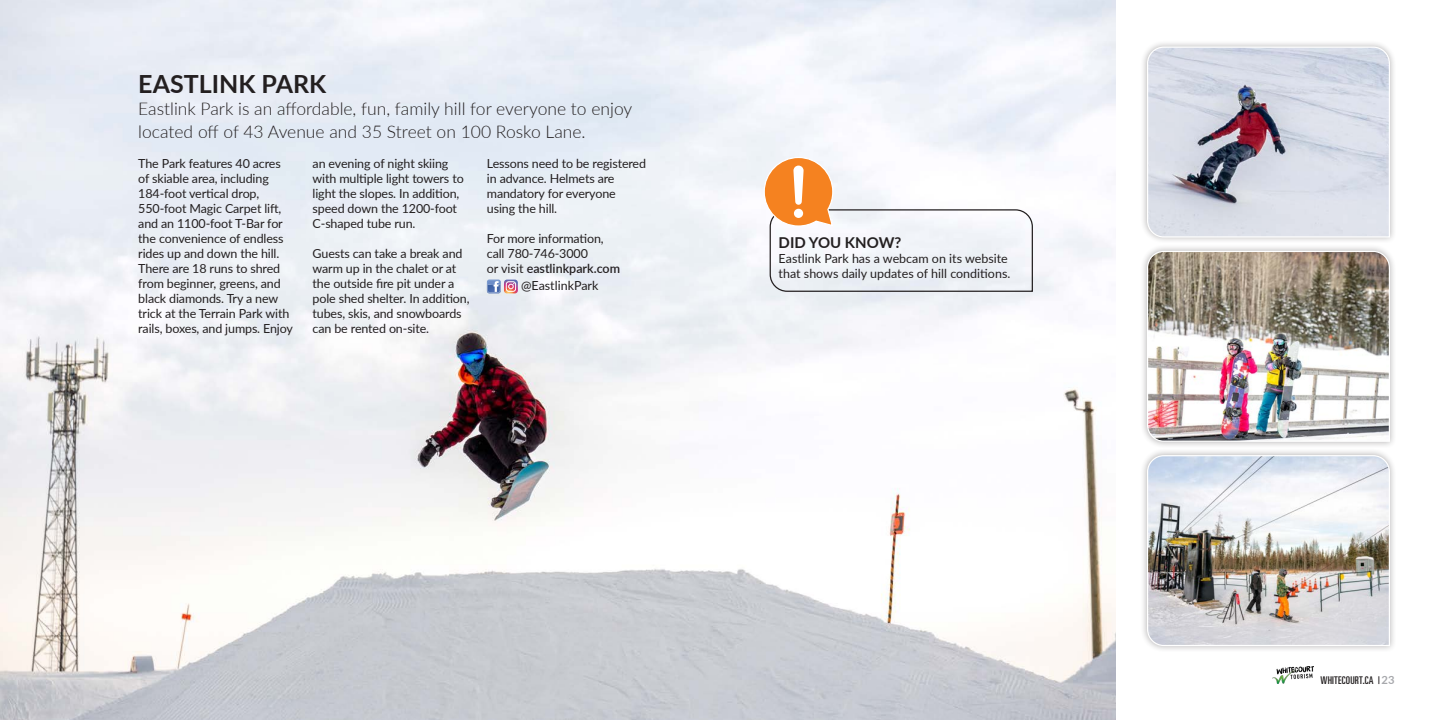
<style>
.page{position:relative;width:1440px;height:720px;background:#fff}
.page>*{position:absolute;margin:0;border:0;box-sizing:border-box;transform-origin:0 0}
.t1{font:700 25px "Lato";color:#231f20}
.t2{font:300 17.5px/22.5px "Lato";color:#231f20}
.t3{font:700 15px "Lato";color:#231f20}
.t4{font:12.5px/15px "Lato";letter-spacing:-.01em;color:#231f20}
.t5{font:600 12.5px "Lato";color:#231f20}
.t6{font:ultra-condensed 10.62px "Univers LT Std";letter-spacing:.025em;color:#231f20}
.s1{font-weight:400}
.s2{font-family:"Lato";font-weight:700;font-stretch:normal;font-size:11.25px;color:#a8a9ad}
</style>
<div class="page">
<img style="left:1273px;top:666px;width:41px;height:18px">
<img style="left:0;top:0;width:1116px;height:720px">
<svg style="left:487px;top:280px;width:31px;height:13px"></svg>
<div style="left:1140px;top:448px;width:257px;height:205px;background:#231f20;opacity:.33"></div>
<img style="left:1146px;top:455px;width:245px;height:192px">
<div style="left:1140px;top:244px;width:257px;height:205px;background:#231f20;opacity:.33"></div>
<img style="left:1146px;top:250px;width:245px;height:192px">
<div style="left:1140px;top:40px;width:257px;height:204px;background:#231f20;opacity:.33"></div>
<svg style="left:1146px;top:46px;width:245px;height:192px;background:#cbcdd8"></svg>
<svg style="left:763px;top:156px;width:271px;height:136px"></svg>
<div style="left:794px;top:209px;width:9px;height:9px;background:#fff;border-radius:50%"></div>
<p class="t1" style="left:138px;top:65px;width:190px">EASTLINK PARK</p>
<p class="t2" style="left:138px;top:97px;width:496px">Eastlink Park is an affordable, fun, family hill for everyone to enjoy located off of 43 Avenue and 35 Street on 100 Rosko Lane.</p>
<p class="t4" style="left:138px;top:156px;width:156px">The Park features 40 acres of skiable area, including<br>184-foot vertical drop,<br>550-foot Magic Carpet lift, and an 1100-foot T-Bar for the convenience of endless rides up and down the hill.<br>There are 18 runs to shred from beginner, greens, and black diamonds. Try a new trick at the Terrain Park with rails, boxes, and jumps. Enjoy</p>
<p class="t4" style="left:313px;top:156px;width:153px">an evening of night skiing with multiple light towers to light the slopes. In addition, speed down the 1200-foot<br>C-shaped tube run.</p>
<p class="t4" style="left:313px;top:246px;width:158px">Guests can take a break and warm up in the chalet or at the outside fire pit under a pole shed shelter. In addition, tubes, skis, and snowboards can be rented on-site.</p>
<p class="t4" style="left:487px;top:156px;width:161px">Lessons need to be registered in advance. Helmets are mandatory for everyone using the hill.</p>
<p class="t4" style="left:487px;top:231px;width:118px">For more information, call 780-746-3000</p>
<p class="t5" style="left:487px;top:260px;width:135px"><span class="s1">or visit</span> eastlinkpark.com</p>
<p class="t4" style="left:521px;top:277px;width:79px">@EastlinkPark</p>
<p class="t3" style="left:779px;top:232px;width:124px">DID YOU KNOW?</p>
<p class="t4" style="left:779px;top:251px;width:233px">Eastlink Park has a webcam on its website that shows daily updates of hill conditions.</p>
<p class="t6" style="left:1320px;top:674px;width:76px">WHITECOURT.CA |<span class="s2">23</span></p>
</div>
